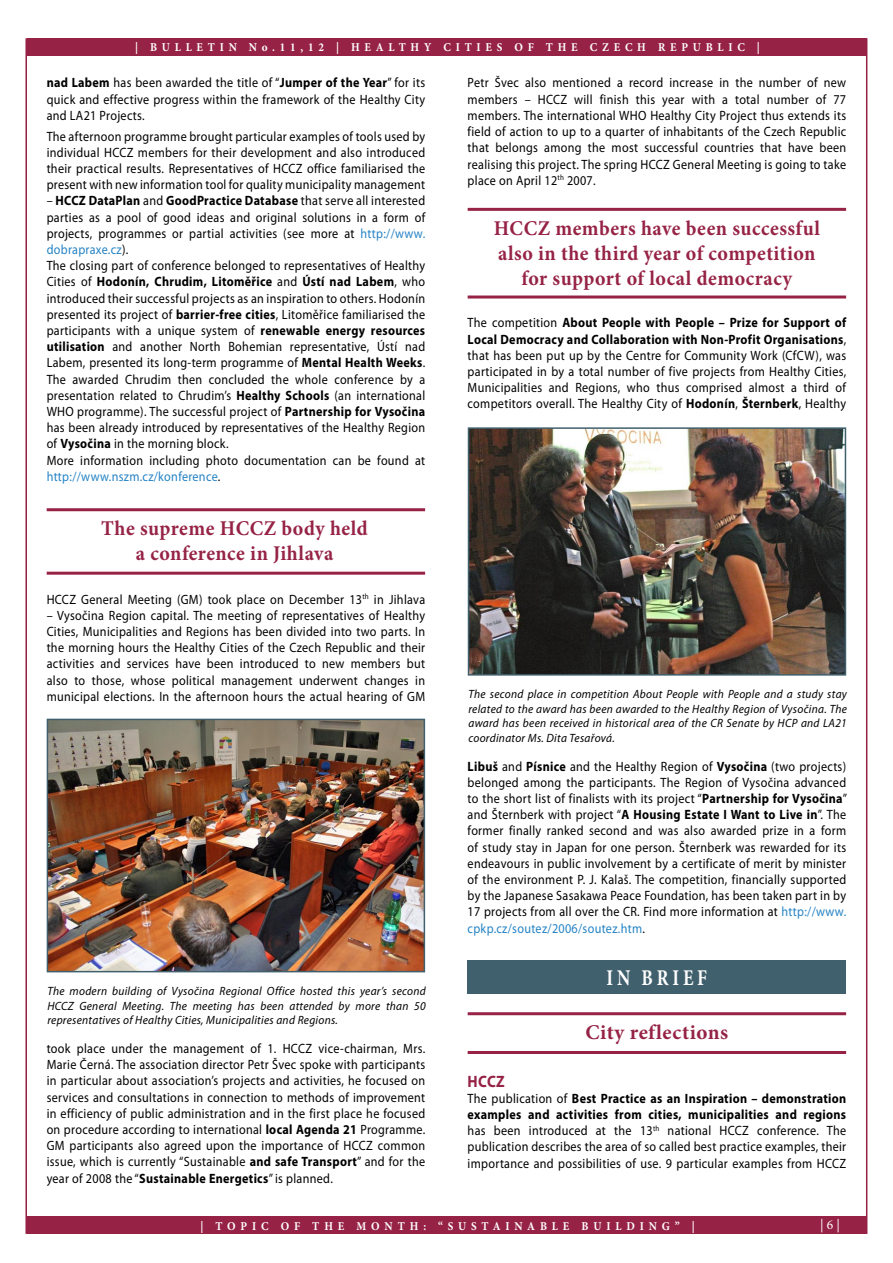
<style>
.page{position:relative;width:893px;height:1263px;background:#fff}
.page>*{position:absolute;margin:0;border:0;box-sizing:border-box;transform-origin:0 0}
.t1{font:700 22.5px "Minion Pro";letter-spacing:.21em;color:#fff;scale:.8 1}
.t2{font:700 21px/25.2px "Minion Pro";letter-spacing:.025em;color:#962346;text-align:center;scale:.95 1}
.t3{font:700 21px "Minion Pro";letter-spacing:.025em;color:#962346}
.t4{font:700 16.5px "Myriad Pro";color:#962346;scale:.9 1}
.t5{font:13.5px/16.2px "Myriad Pro";letter-spacing:.025em;color:#000;text-align:justify;scale:.9 1}
.t6{font:13.5px "Minion Pro";color:#fff}
.t7{font:italic 12px/14.4px "Myriad Pro";letter-spacing:.025em;color:#000;text-align:justify;scale:.95 1}
.t8{font:700 12px "Minion Pro";letter-spacing:.43em;color:#fff;scale:.93 1}
.s1{font-weight:700}
.s2{color:#2583c5}
</style>
<div class="page">
<hr style="left:25px;top:38px;width:2px;height:1196px;background:#962346">
<hr style="left:866px;top:38px;width:1px;height:1196px;background:#962346">
<div style="left:27px;top:1217px;width:839px;height:17px;background:#962346"></div>
<div style="left:27px;top:38px;width:839px;height:17px;background:#962346"></div>
<hr style="left:47px;top:572px;width:378px;height:3px;background:#962346">
<hr style="left:47px;top:508px;width:378px;height:3px;background:#962346">
<hr style="left:468px;top:295px;width:378px;height:3px;background:#962346">
<hr style="left:468px;top:208px;width:378px;height:3px;background:#962346">
<div style="left:468px;top:960px;width:378px;height:33px;background:#41606d"></div>
<hr style="left:468px;top:1051px;width:378px;height:3px;background:#962346">
<hr style="left:468px;top:1012px;width:378px;height:3px;background:#962346">
<img style="left:50px;top:722px;width:372px;height:247px">
<div style="left:47px;top:719px;width:378px;height:253px;border:2px solid #41606d"></div>
<img style="left:471px;top:430px;width:372px;height:243px">
<div style="left:468px;top:427px;width:378px;height:249px;border:2px solid #41606d"></div>
<p class="t8" style="left:135px;top:39px;width:673px">| BULLETIN No.11,12 | HEALTHY CITIES OF THE CZECH REPUBLIC |</p>
<p class="t5" style="left:47px;top:75px;width:422px"><span class="s1">nad Labem</span> has been awarded the title of “<span class="s1">Jumper of the Year</span>” for its quick and effective progress within the framework of the Healthy City and LA21 Projects.</p>
<p class="t5" style="left:47px;top:128px;width:422px">The afternoon programme brought particular examples of tools used by individual HCCZ members for their development and also introduced their practical results. Representatives of HCCZ office familiarised the present with new information tool for quality municipality management</p>
<p class="t5" style="left:47px;top:193px;width:422px;text-align:left">– <span class="s1">HCCZ DataPlan</span> and <span class="s1">GoodPractice Database</span> that serve all interested parties as a pool of good ideas and original solutions in a form of projects, programmes or partial activities (see more at <span class="s2">http://www. dobrapraxe.cz</span>).<br>The closing part of conference belonged to representatives of Healthy Cities of <span class="s1">Hodonín, Chrudim, Litoměřice</span> and <span class="s1">Ústí nad Labem</span>, who introduced their successful projects as an inspiration to others. Hodonín presented its project of <span class="s1">barrier-free cities</span>, Litoměřice familiarised the participants with a unique system of <span class="s1">renewable energy resources utilisation</span> and another North Bohemian representative, Ústí nad Labem, presented its long-term programme of <span class="s1">Mental Health Weeks</span>.<br>The awarded Chrudim then concluded the whole conference by a presentation related to Chrudim’s <span class="s1">Healthy Schools</span> (an international WHO programme). The successful project of <span class="s1">Partnership for Vysočina </span>has been already introduced by representatives of the Healthy Region of <span class="s1">Vysočina</span> in the morning block.<br>More information including photo documentation can be found at <span class="s2">http://www.nszm.cz/konference</span>.</p>
<h2 class="t2" style="left:101px;top:515px;width:282px">The supreme HCCZ body held a conference in Jihlava</h2>
<p class="t5" style="left:47px;top:591px;width:422px">HCCZ General Meeting (GM) took place on December 13<sup>th</sup> in Jihlava</p>
<p class="t5" style="left:47px;top:607px;width:422px">– Vysočina Region capital. The meeting of representatives of Healthy Cities, Municipalities and Regions has been divided into two parts. In the morning hours the Healthy Cities of the Czech Republic and their activities and services have been introduced to new members but also to those, whose political management underwent changes in municipal elections. In the afternoon hours the actual hearing of GM</p>
<p class="t5" style="left:468px;top:75px;width:422px">Petr Švec also mentioned a record increase in the number of new members – HCCZ will finish this year with a total number of 77 members. The international WHO Healthy City Project thus extends its field of action to up to a quarter of inhabitants of the Czech Republic that belongs among the most successful countries that have been realising this project. The spring HCCZ General Meeting is going to take place on April 12<sup>th</sup> 2007.</p>
<h2 class="t2" style="left:494px;top:215px;width:345px">HCCZ members have been successful also in the third year of competition for support of local democracy</h2>
<p class="t5" style="left:468px;top:315px;width:422px">The competition <span class="s1">About People with People – Prize for Support of Local Democracy and Collaboration with Non-Profit Organisations</span>, that has been put up by the Centre for Community Work (CfCW), was participated in by a total number of five projects from Healthy Cities, Municipalities and Regions, who thus comprised almost a third of competitors overall. The Healthy City of <span class="s1">Hodonín</span>, <span class="s1">Šternberk</span>, Healthy</p>
<p class="t7" style="left:468px;top:687px;width:400px">The second place in competition About People with People and a study stay related to the award has been awarded to the Healthy Region of Vysočina. The award has been received in historical area of the CR Senate by HCP and LA21 coordinator Ms. Dita Tesařová.</p>
<p class="t7" style="left:47px;top:984px;width:400px">The modern building of Vysočina Regional Office hosted this year’s second HCCZ General Meeting. The meeting has been attended by more than 50 representatives of Healthy Cities, Municipalities and Regions.</p>
<p class="t5" style="left:47px;top:1040px;width:422px">took place under the management of 1. HCCZ vice-chairman, Mrs.<br>Marie Černá. The association director Petr Švec spoke with participants in particular about association’s projects and activities, he focused on services and consultations in connection to methods of improvement in efficiency of public administration and in the first place he focused on procedure according to international <span class="s1">local Agenda 21</span> Programme.<br>GM participants also agreed upon the importance of HCCZ common issue, which is currently “Sustainable <span class="s1">and safe Transport</span>” and for the year of 2008 the “<span class="s1">Sustainable Energetics</span>” is planned.</p>
<p class="t5" style="left:468px;top:758px;width:423px"><span class="s1">Libuš</span> and <span class="s1">Písnice</span> and the Healthy Region of <span class="s1">Vysočina</span> (two projects) belonged among the participants. The Region of Vysočina advanced to the short list of finalists with its project “<span class="s1">Partnership for Vysočina</span>” and Šternberk with project “<span class="s1">A Housing Estate I Want to Live in</span>”. The former finally ranked second and was also awarded prize in a form of study stay in Japan for one person. Šternberk was rewarded for its endeavours in public involvement by a certificate of merit by minister of the environment P. J. Kalaš. The competition, financially supported by the Japanese Sasakawa Peace Foundation, has been taken part in by 17 projects from all over the CR. Find more information at <span class="s2">http://www. cpkp.cz/soutez/2006/soutez.htm</span>.</p>
<h1 class="t1" style="left:606px;top:962px;width:128px">IN BRIEF</h1>
<h2 class="t3" style="left:585px;top:1017px;width:144px">City reflections</h2>
<p class="t4" style="left:468px;top:1070px;width:43px">HCCZ</p>
<p class="t5" style="left:468px;top:1090px;width:422px">The publication of <span class="s1">Best Practice as an Inspiration – demonstration examples and activities from cities, municipalities and regions </span>has been introduced at the 13<sup>th</sup> national HCCZ conference. The publication describes the area of so called best practice examples, their importance and possibilities of use. 9 particular examples from HCCZ</p>
<p class="t8" style="left:200px;top:1218px;width:41px">| Topic</p>
<p class="t8" style="left:281px;top:1218px;width:12px">of</p>
<p class="t8" style="left:312px;top:1218px;width:13px">the</p>
<p class="t8" style="left:357px;top:1218px;width:15px">month</p>
<p class="t8" style="left:423px;top:1218px;width:293px">: “SUSTAINABLE BUILDING” |</p>
<p class="t6" style="left:820px;top:1216px;width:21px">| 6 |</p>
</div>
